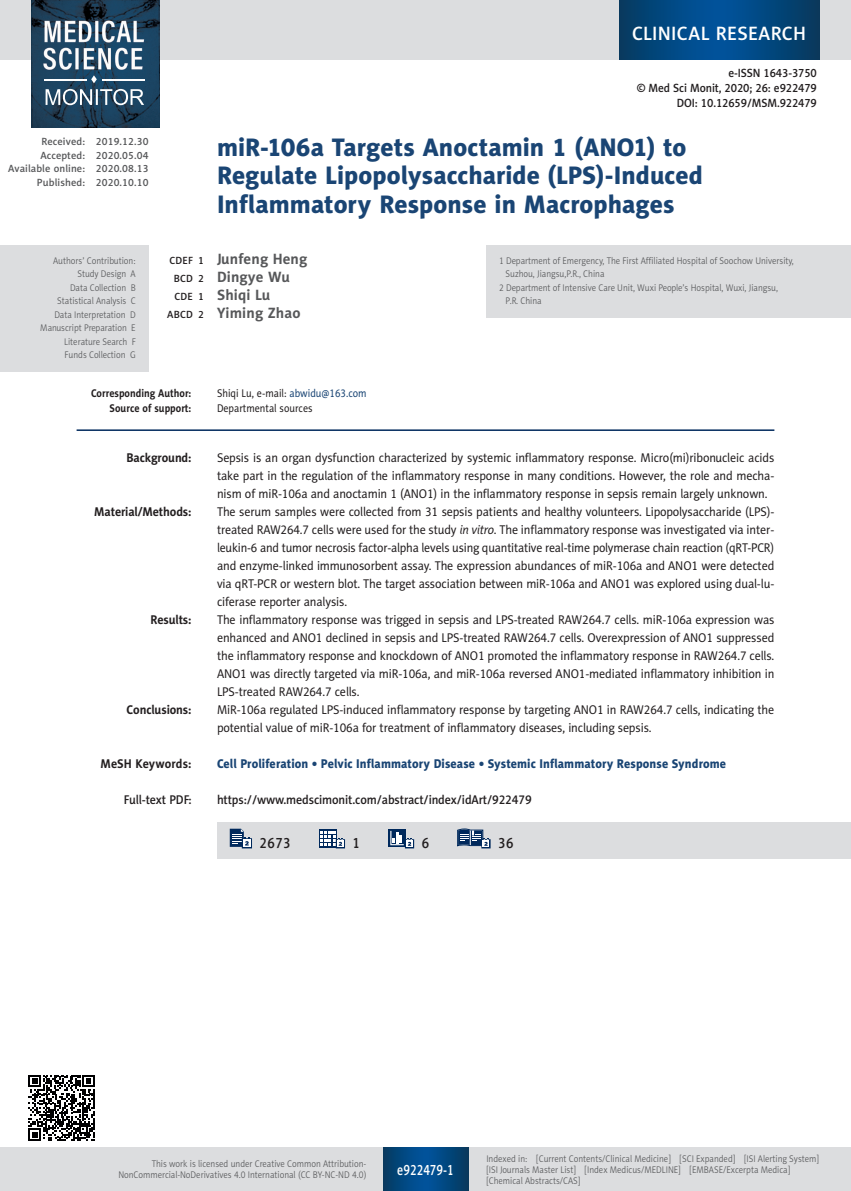
<style>
.page{position:relative;width:851px;height:1191px;background:#fff}
.page>*{position:absolute;margin:0;border:0;box-sizing:border-box;transform-origin:0 0}
.MSM_Tytul{font:25.5px/28.5px "Naomi Sans EFN Heavy";color:#1a4574}
.t1{font:19.5px "Naomi Sans EFN Medium";letter-spacing:.015em;color:#fff}
.MSM_Autorzy{font:700 15px "Naomi Sans EFN";letter-spacing:.01em;color:#57585a}
.MSM_e-PAGINA{font:15px "Naomi Sans EFN Medium";color:#fff;scale:.8 1}
.MSM_dane{font:15px "Naomi Sans EFN Medium";letter-spacing:.03em;color:#231f20;scale:.9 1}
.MSM_Summary_body{font:12.75px/18px "Naomi Sans EFN";letter-spacing:-.01em;color:#231f20;text-align:justify;scale:.95 1}
.MSM_keywords{font:12.75px "Naomi Sans EFN Heavy";letter-spacing:.005em;color:#1a4574;scale:.95 1}
.MSM_full_text_pdf{font:12.75px "Naomi Sans EFN Medium";letter-spacing:-.01em;color:#231f20;scale:.95 1}
.MSM_Summary_body-2{font:700 12.75px "Naomi Sans EFN";letter-spacing:-.01em;color:#231f20;scale:.95 1}
.MSM_keywords-2{font:700 12.75px "Naomi Sans EFN";letter-spacing:.005em;color:#231f20;scale:.95 1}
.MSM_full_text_pdf-2{font:12px "Naomi Sans EFN Medium";letter-spacing:-.01em;color:#231f20;scale:.95 1}
.MSM_Adres{font:11.25px "Naomi Sans EFN";color:#231f20;scale:.9 1}
.MSM_Adres-2{font:700 11.25px "Naomi Sans EFN";color:#231f20;scale:.9 1}
.MSM_Support{font:11.25px "Naomi Sans EFN";color:#231f20;scale:.9 1}
.MSM_Support-2{font:700 11.25px "Naomi Sans EFN";color:#231f20;scale:.9 1}
.t2{font:10.5px "Naomi Sans EFN Medium";letter-spacing:.01em;color:#57585a}
.MSM_Afiliacja{font:9.75px/11.2px "Naomi Sans EFN Light";color:#57585a;scale:.9 1}
.s1{font-family:"Naomi Sans EFN Medium";font-weight:400;font-size:10.5px;color:#231f20}
.s2{color:#1a4574}
.s3{font-style:italic}
</style>
<div class="page">
<div style="left:217px;top:822px;width:633px;height:36px;background:#dcdddf"></div>
<svg style="left:230px;top:828px;width:22px;height:20px"></svg>
<div style="left:319px;top:829px;width:17px;height:18px;background:#00295c"></div>
<svg style="left:320px;top:830px;width:25px;height:18px"></svg>
<div style="left:388px;top:829px;width:18px;height:18px;background:#00295c"></div>
<svg style="left:390px;top:831px;width:24px;height:17px"></svg>
<svg style="left:457px;top:828px;width:33px;height:20px"></svg>
<hr style="left:77px;top:429px;width:697px;height:2px;background:#00295c">
<div style="left:0;top:246px;width:148px;height:126px;background:#dcdddf"></div>
<div style="left:486px;top:246px;width:364px;height:72px;background:#dcdddf"></div>
<svg style="left:28px;top:1075px;width:67px;height:66px"></svg>
<div style="left:0;top:1148px;width:850px;height:43px;background:#dcdddf"></div>
<svg style="left:383px;top:1147px;width:85px;height:43px;background:#02477e"></svg>
<div style="left:0;top:0;width:850px;height:60px;background:#dcdddf"></div>
<svg style="left:619px;top:0;width:200px;height:60px;background:#02477e"></svg>
<img style="left:32px;top:0;width:127px;height:128px">
<img style="left:45px;top:79px;width:41px;height:1px">
<img style="left:103px;top:79px;width:41px;height:1px">
<svg style="left:91px;top:75px;width:6px;height:8px"></svg>
<img style="left:46px;top:89px;width:98px;height:16px">
<h2 class="t1" style="left:632px;top:22px;width:175px">CLINICAL RESEARCH</h2>
<p class="t2" style="left:41px;top:136px;width:109px">Received: 2019.12.30</p>
<p class="t2" style="left:40px;top:149px;width:110px">Accepted: 2020.05.04</p>
<p class="t2" style="left:8px;top:163px;width:142px">Available online: 2020.08.13</p>
<p class="t2" style="left:37px;top:176px;width:113px">Published: 2020.10.10</p>
<p class="MSM_Afiliacja" style="left:53px;top:255px;width:93px">Authors’ Contribution:</p>
<p class="MSM_Afiliacja" style="left:77px;top:268px;width:66px">Study Design A</p>
<p class="MSM_Afiliacja" style="left:70px;top:282px;width:74px">Data Collection B</p>
<p class="MSM_Afiliacja" style="left:57px;top:295px;width:89px">Statistical Analysis C</p>
<p class="MSM_Afiliacja" style="left:54px;top:309px;width:92px">Data Interpretation D</p>
<p class="MSM_Afiliacja" style="left:40px;top:322px;width:107px">Manuscript Preparation E</p>
<p class="MSM_Afiliacja" style="left:64px;top:336px;width:81px">Literature Search F</p>
<p class="MSM_Afiliacja" style="left:65px;top:349px;width:80px">Funds Collection G</p>
<p class="MSM_full_text_pdf-2" style="left:728px;top:66px;width:95px">e-ISSN 1643-3750</p>
<p class="MSM_full_text_pdf-2" style="left:636px;top:81px;width:191px">© Med Sci Monit, 2020; 26: e922479</p>
<p class="MSM_full_text_pdf-2" style="left:676px;top:96px;width:149px">DOI: 10.12659/MSM.922479</p>
<p class="MSM_Tytul" style="left:217px;top:132px;width:487px">miR-106a Targets Anoctamin 1 (ANO1) to<br>Regulate Lipopolysaccharide (LPS)-Induced<br>Inflammatory Response in Macrophages</p>
<p class="MSM_Autorzy" style="left:170px;top:250px;width:139px"><span class="s1">CDEF 1</span> Junfeng Heng</p>
<p class="MSM_Autorzy" style="left:174px;top:268px;width:118px"><span class="s1">BCD 2</span> Dingye Wu</p>
<p class="MSM_Autorzy" style="left:174px;top:286px;width:97px"><span class="s1">CDE 1</span> Shiqi Lu</p>
<p class="MSM_Autorzy" style="left:167px;top:304px;width:135px"><span class="s1">ABCD 2</span> Yiming Zhao</p>
<p class="MSM_Afiliacja" style="left:505px;top:254px;width:322px;line-height:13.5px;text-indent:-6px">1 Department of Emergency, The First Affiliated Hospital of Soochow University,<br>Suzhou, Jiangsu,P.R., China</p>
<p class="MSM_Afiliacja" style="left:505px;top:281px;width:304px;line-height:13.5px;text-indent:-6px">2 Department of Intensive Care Unit, Wuxi People’s Hospital, Wuxi, Jiangsu,<br>P.R. China</p>
<p class="MSM_Adres-2" style="left:91px;top:386px;width:113px">Corresponding Author:</p>
<p class="MSM_Adres" style="left:217px;top:386px;width:168px">Shiqi Lu, e-mail: <span class="s2">abwidu@163.com</span></p>
<p class="MSM_Support-2" style="left:110px;top:402px;width:92px">Source of support:</p>
<p class="MSM_Support" style="left:217px;top:402px;width:108px">Departmental sources</p>
<p class="MSM_Summary_body-2" style="left:126px;top:450px;width:70px">Background:</p>
<p class="MSM_Summary_body" style="left:217px;top:449px;width:588px">Sepsis is an organ dysfunction characterized by systemic inflammatory response. Micro(mi)ribonucleic acids take part in the regulation of the inflammatory response in many conditions. However, the role and mecha&shy;nism of miR-106a and anoctamin 1 (ANO1) in the inflammatory response in sepsis remain largely unknown.</p>
<p class="MSM_Summary_body-2" style="left:94px;top:504px;width:104px">Material/Methods:</p>
<p class="MSM_Summary_body" style="left:217px;top:503px;width:588px">The serum samples were collected from 31 sepsis patients and healthy volunteers. Lipopolysaccharide (LPS)- treated RAW264.7 cells were used for the study <span class="s3">in vitro</span>. The inflammatory response was investigated via inter&shy;leukin-6 and tumor necrosis factor-alpha levels using quantitative real-time polymerase chain reaction (qRT-PCR) and enzyme-linked immunosorbent assay. The expression abundances of miR-106a and ANO1 were detected via qRT-PCR or western blot. The target association between miR-106a and ANO1 was explored using dual-lu&shy;ciferase reporter analysis.</p>
<p class="MSM_Summary_body-2" style="left:150px;top:612px;width:45px">Results:</p>
<p class="MSM_Summary_body" style="left:217px;top:611px;width:588px">The inflammatory response was trigged in sepsis and LPS-treated RAW264.7 cells. miR-106a expression was enhanced and ANO1 declined in sepsis and LPS-treated RAW264.7 cells. Overexpression of ANO1 suppressed the inflammatory response and knockdown of ANO1 promoted the inflammatory response in RAW264.7 cells.<br>ANO1 was directly targeted via miR-106a, and miR-106a reversed ANO1-mediated inflammatory inhibition in LPS-treated RAW264.7 cells.</p>
<p class="MSM_Summary_body-2" style="left:127px;top:702px;width:70px">Conclusions:</p>
<p class="MSM_Summary_body" style="left:217px;top:701px;width:588px">MiR-106a regulated LPS-induced inflammatory response by targeting ANO1 in RAW264.7 cells, indicating the potential value of miR-106a for treatment of inflammatory diseases, including sepsis.</p>
<p class="MSM_keywords-2" style="left:100px;top:756px;width:97px">MeSH Keywords:</p>
<p class="MSM_keywords" style="left:217px;top:756px;width:537px">Cell Proliferation • Pelvic Inflammatory Disease • Systemic Inflammatory Response Syndrome</p>
<p class="MSM_full_text_pdf" style="left:124px;top:792px;width:73px">Full-text PDF:</p>
<p class="MSM_full_text_pdf" style="left:217px;top:792px;width:333px">https://www.medscimonit.com/abstract/index/idArt/922479</p>
<p class="MSM_dane" style="left:259px;top:834px;width:36px">2673</p>
<p class="MSM_dane" style="left:352px;top:834px;width:10px">1</p>
<p class="MSM_dane" style="left:421px;top:834px;width:10px">6</p>
<p class="MSM_dane" style="left:498px;top:834px;width:19px">36</p>
<p class="MSM_Afiliacja" style="left:118px;top:1158px;width:277px;text-align:right">This work is licensed under Creative Common Attribution-<br>NonCommercial-NoDerivatives 4.0 International (CC BY-NC-ND 4.0)</p>
<p class="MSM_e-PAGINA" style="left:397px;top:1160px;width:72px">e922479-1</p>
<p class="MSM_Afiliacja" style="left:486px;top:1152px;width:371px">Indexed in: [Current Contents/Clinical Medicine] [SCI Expanded] [ISI Alerting System] [ISI Journals Master List] [Index Medicus/MEDLINE] [EMBASE/Excerpta Medica] [Chemical Abstracts/CAS]</p>
</div>
